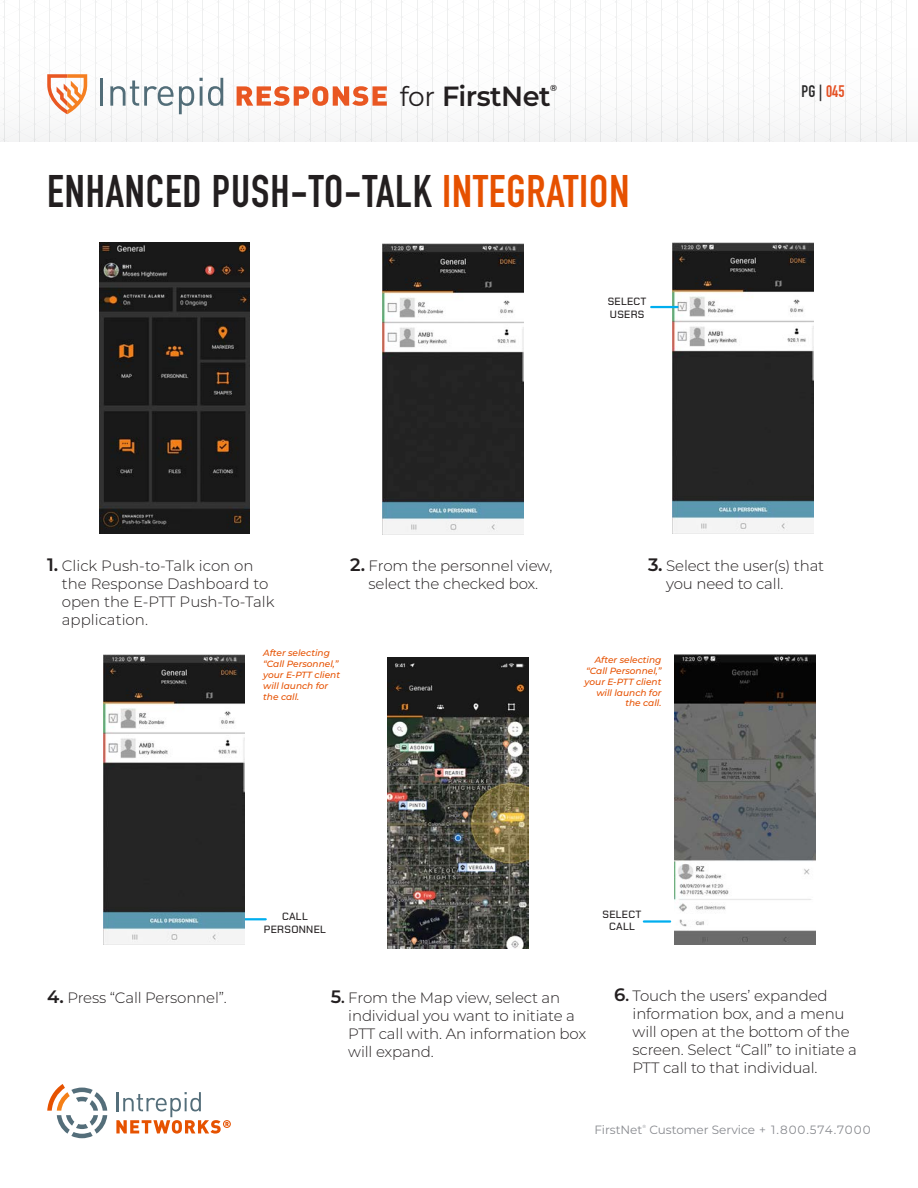
<style>
.page{position:relative;width:918px;height:1188px;background:#fff}
.page>*{position:absolute;margin:0;border:0;box-sizing:border-box;transform-origin:0 0}
.t1{font:700 45px "DIN Condensed";letter-spacing:.02em;color:#231f20}
.t2{font:600 27.75px "Montserrat";letter-spacing:-.02em;color:#231f20}
.t3{font:700 16.5px "DIN Condensed";color:#292929}
._1{font:300 15px/18px "Montserrat";letter-spacing:-.01em;color:#231f20}
.t4{font:12px "Montserrat";color:#888a8f}
._1-2{font:500 10.5px/12.6px "Chakra Petch";letter-spacing:.03em;color:#231f20;text-align:center}
.Asterisk{font:italic 500 9px/10.8px "Montserrat";color:#e65100;text-align:right}
.t5{font:600 8.7px "Montserrat";color:#231f20}
.t6{font:4.5px "Montserrat";color:#888a8f}
.s1{font-weight:400;font-size:27px}
.s2{color:#e65100}
.s3{color:#e45124}
.s4{font-weight:600;font-size:18px}
.s5{font-weight:600}
</style>
<div class="page">
<svg style="left:0;top:70px;width:907px;height:72px"></svg>
<img style="left:382px;top:244px;width:141px;height:290px">
<img style="left:388px;top:658px;width:141px;height:290px">
<svg style="left:116px;top:1092px;width:115px;height:42px"></svg>
<svg style="left:47px;top:1084px;width:60px;height:54px"></svg>
<img style="left:100px;top:243px;width:150px;height:290px">
<img style="left:673px;top:243px;width:141px;height:290px">
<hr style="left:651px;top:306px;width:26px;height:2px;background:#00aeef">
<hr style="left:239px;top:918px;width:27px;height:2px;background:#00aeef">
<img style="left:103px;top:655px;width:141px;height:290px">
<hr style="left:644px;top:920px;width:26px;height:3px;background:#00aeef">
<img style="left:674px;top:655px;width:141px;height:290px">
<p class="t2" style="left:400px;top:77px;width:152px"><span class="s1">for</span> FirstNet</p>
<p class="t5" style="left:550px;top:82px;width:8px">®</p>
<p class="t1" style="left:47px;top:161px;width:584px">ENHANCED PUSH-TO-TALK <span class="s2">INTEGRATION</span></p>
<p class="_1-2" style="left:608px;top:295px;width:40px;text-align:left">SELECT<br>USERS</p>
<p class="t3" style="left:802px;top:80px;width:45px">PG | <span class="s3">045</span></p>
<p class="_1" style="left:62px;top:556px;width:214px;text-indent:-15px"><span class="s4">1.</span> Click Push-to-Talk icon on the Response Dashboard to open the E-PTT Push-To-Talk application.</p>
<p class="Asterisk" style="left:263px;top:648px;width:78px;text-align:left">After selecting “Call Personnel,” your E-PTT client will launch for the call.</p>
<p class="_1" style="left:350px;top:556px;width:204px;text-align:center"><span class="s4">2.</span> From the personnel view, select the checked box.</p>
<p class="_1" style="left:666px;top:556px;width:160px;text-indent:-18px"><span class="s4">3.</span> Select the user(s) that you need to call.</p>
<p class="Asterisk" style="left:585px;top:654px;width:78px">After selecting “Call Personnel,” your E-PTT client will launch for the call.</p>
<p class="_1" style="left:47px;top:988px;width:181px"><span class="s4">4.</span> Press “Call Personnel”.</p>
<p class="_1-2" style="left:264px;top:910px;width:64px">CALL<br>PERSONNEL</p>
<p class="_1-2" style="left:603px;top:908px;width:40px">SELECT<br>CALL</p>
<p class="_1" style="left:348px;top:988px;width:239px;text-indent:-18px"><span class="s4">5</span><span class="s5">.</span> From the Map view, select an individual you want to initiate a<br>PTT call with. An information box will expand.</p>
<p class="_1" style="left:633px;top:986px;width:226px;text-indent:-18px"><span class="s4">6</span><span class="s5">.</span> Touch the users’ expanded information box, and a menu will open at the bottom of the screen. Select “Call” to initiate a<br>PTT call to that individual.</p>
<p class="t4" style="left:594px;top:1121px;width:50px">FirstNet</p>
<p class="t6" style="left:642px;top:1123px;width:5px">®</p>
<p class="t4" style="left:649px;top:1121px;width:223px">Customer Service + 1.800.574.7000</p>
</div>
